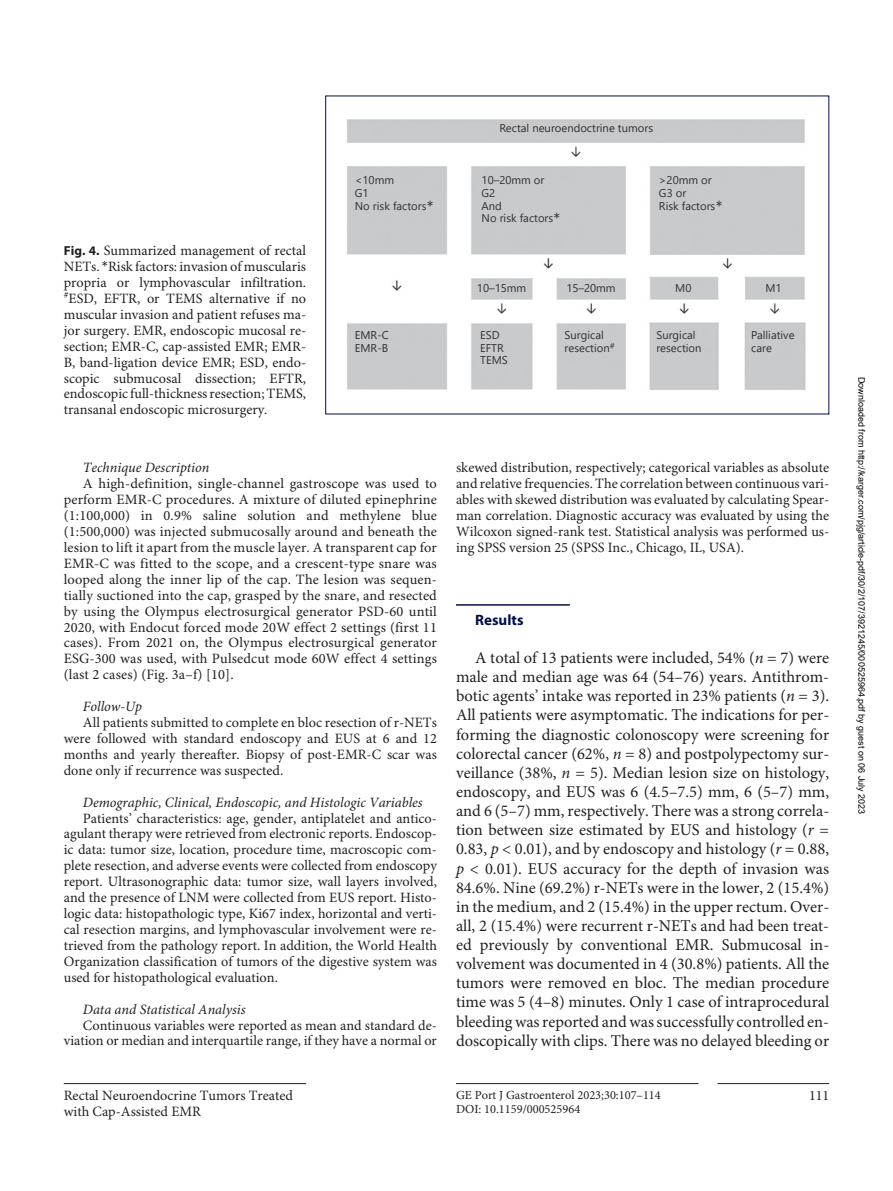
<style>
.page{position:relative;width:893px;height:1191px;background:#fff}
.page>*{position:absolute;margin:0;border:0;box-sizing:border-box;transform-origin:0 0}
.t1{font:16.5px/19px "Minion Pro";color:#231f20;text-align:justify}
.t2{font:700 15px "Myriad Pro";letter-spacing:.005em;color:#030f47}
.t3{font:14.25px/15.9px "Minion Pro";color:#231f20;text-align:justify}
.t4{font:italic 14.25px "Minion Pro";color:#231f20}
.t5{font:12.3px "Minion Pro";color:#231f20}
.t6{font:11.25px/12.8px "Segoe UI";color:#323031}
.t7{font:9px "Arial";color:#000}
.s1{font-family:"Myriad Pro";font-weight:700;font-size:13.2px}
.s2{font-family:"Cambria"}
.s3{font-family:"Consolas";font-size:13.5px}
.s4{font-style:italic}
</style>
<div class="page">
<hr style="left:718px;top:1083px;width:111px;height:1px;background:#231f20">
<hr style="left:456px;top:1083px;width:242px;height:1px;background:#231f20">
<hr style="left:64px;top:1083px;width:242px;height:1px;background:#231f20">
<hr style="left:456px;top:604px;width:114px;height:1px;background:#030f47">
<img style="left:347px;top:119px;width:459px;height:271px">
<p class="t6" style="left:500px;top:121px;width:155px">Rectal neuroendoctrine tumors</p>
<p class="t3" style="left:64px;top:243px;width:244px"><span class="s1">Fig. 4.</span> Summarized management of rectal NETs. <span class="s2">*</span>Risk factors: invasion of muscularis propria or lymphovascular infiltration. <sup>#</sup>ESD, EFTR, or TEMS alternative if no muscular invasion and patient refuses ma&shy;jor surgery. EMR, endoscopic mucosal re&shy;section; EMR-C, cap-assisted EMR; EMR-B, band-ligation device EMR; ESD, endo&shy;scopic submucosal dissection; EFTR, endoscopic full-thickness resection; TEMS, transanal endoscopic microsurgery.</p>
<p class="t6" style="left:355px;top:173px;width:81px">&lt;10mm<br>G1<br>No risk factors<span class="s3">*</span></p>
<p class="t6" style="left:482px;top:173px;width:81px">10–20mm or<br>G2<br>And<br>No risk factors<span class="s3">*</span></p>
<p class="t6" style="left:659px;top:173px;width:65px">&gt;20mm or<br>G3 or<br>Risk factors<span class="s3">*</span></p>
<p class="t6" style="left:477px;top:281px;width:51px">10–15mm</p>
<p class="t6" style="left:566px;top:281px;width:51px">15–20mm</p>
<p class="t6" style="left:675px;top:281px;width:18px">M0</p>
<p class="t6" style="left:765px;top:281px;width:18px">M1</p>
<p class="t6" style="left:355px;top:327px;width:35px">EMR-C<br>EMR-B</p>
<p class="t6" style="left:480px;top:327px;width:29px">ESD<br>EFTR<br>TEMS</p>
<p class="t6" style="left:565px;top:327px;width:52px">Surgical resection<sup>#</sup></p>
<p class="t6" style="left:656px;top:327px;width:47px">Surgical resection</p>
<p class="t6" style="left:751px;top:327px;width:45px">Palliative care</p>
<p class="t4" style="left:83px;top:459px;width:128px">Technique Description</p>
<p class="t3" style="left:64px;top:476px;width:375px;text-indent:19px">A high-definition, single-channel gastroscope was used to perform EMR-C procedures. A mixture of diluted epinephrine (1:100,000) in 0.9% saline solution and methylene blue (1:500,000) was injected submucosally around and beneath the lesion to lift it apart from the muscle layer. A transparent cap for EMR-C was fitted to the scope, and a crescent-type snare was looped along the inner lip of the cap. The lesion was sequen&shy;tially suctioned into the cap, grasped by the snare, and resected by using the Olympus electrosurgical generator PSD-60 until 2020, with Endocut forced mode 20W effect 2 settings (first 11 cases). From 2021 on, the Olympus electrosurgical generator ESG-300 was used, with Pulsedcut mode 60W effect 4 settings (last 2 cases) (Fig. 3a–f) [10].</p>
<p class="t4" style="left:83px;top:698px;width:61px">Follow-Up</p>
<p class="t3" style="left:64px;top:715px;width:375px;text-indent:19px">All patients submitted to complete en bloc resection of r-NETs were followed with standard endoscopy and EUS at 6 and 12 months and yearly thereafter. Biopsy of post-EMR-C scar was done only if recurrence was suspected.</p>
<p class="t4" style="left:83px;top:793px;width:341px">Demographic, Clinical, Endoscopic, and Histologic Variables</p>
<p class="t3" style="left:64px;top:810px;width:375px;text-indent:19px">Patients’ characteristics: age, gender, antiplatelet and antico&shy;agulant therapy were retrieved from electronic reports. Endoscop&shy;ic data: tumor size, location, procedure time, macroscopic com&shy;plete resection, and adverse events were collected from endoscopy report. Ultrasonographic data: tumor size, wall layers involved, and the presence of LNM were collected from EUS report. Histo&shy;logic data: histopathologic type, Ki67 index, horizontal and verti&shy;cal resection margins, and lymphovascular involvement were re&shy;trieved from the pathology report. In addition, the World Health Organization classification of tumors of the digestive system was used for histopathological evaluation.</p>
<p class="t4" style="left:83px;top:1000px;width:164px">Data and Statistical Analysis</p>
<p class="t3" style="left:64px;top:1017px;width:375px;text-align:right">Continuous variables were reported as mean and standard de&shy;viation or median and interquartile range, if they have a normal or</p>
<p class="t3" style="left:456px;top:460px;width:375px">skewed distribution, respectively; categorical variables as absolute and relative frequencies. The correlation between continuous vari&shy;ables with skewed distribution was evaluated by calculating Spear&shy;man correlation. Diagnostic accuracy was evaluated by using the Wilcoxon signed-rank test. Statistical analysis was performed us&shy;ing SPSS version 25 (SPSS Inc., Chicago, IL, USA).</p>
<p class="t2" style="left:475px;top:611px;width:50px">Results</p>
<p class="t1" style="left:456px;top:649px;width:375px;text-indent:19px">A total of 13 patients were included, 54% (<span class="s4">n</span> = 7) were male and median age was 64 (54–76) years. Antithrom&shy;botic agents’ intake was reported in 23% patients (<span class="s4">n</span> = 3).<br>All patients were asymptomatic. The indications for per&shy;forming the diagnostic colonoscopy were screening for colorectal cancer (62%, <span class="s4">n</span> = 8) and postpolypectomy sur&shy;veillance (38%, <span class="s4">n</span> = 5). Median lesion size on histology, endoscopy, and EUS was 6 (4.5–7.5) mm, 6 (5–7) mm, and 6 (5–7) mm, respectively. There was a strong correla&shy;tion between size estimated by EUS and histology (<span class="s4">r</span> = 0.83, <span class="s4">p</span> &lt; 0.01), and by endoscopy and histology (<span class="s4">r</span> = 0.88, <span class="s4">p</span> &lt; 0.01). EUS accuracy for the depth of invasion was 84.6%. Nine (69.2%) r-NETs were in the lower, 2 (15.4%) in the medium, and 2 (15.4%) in the upper rectum. Over&shy;all, 2 (15.4%) were recurrent r-NETs and had been treat&shy;ed previously by conventional EMR. Submucosal in&shy;volvement was documented in 4 (30.8%) patients. All the tumors were removed en bloc. The median procedure time was 5 (4–8) minutes. Only 1 case of intraprocedural bleeding was reported and was successfully controlled en&shy;doscopically with clips. There was no delayed bleeding or</p>
<p class="t3" style="left:64px;top:1088px;width:231px">Rectal Neuroendocrine Tumors Treated with Cap-Assisted EMR</p>
<p class="t5" style="left:456px;top:1087px;width:206px">GE Port J Gastroenterol 2023;30:107–114</p>
<p class="t3" style="left:809px;top:1088px;width:22px">111</p>
<p class="t5" style="left:456px;top:1101px;width:126px">DOI: 10.1159/000525964</p>
<p class="t7" style="left:865px;top:377px;width:439px;rotate:90deg">Downloaded from http://karger.com/pjg/article-pdf/30/2/107/3921245/000525964.pdf by guest on 06 July 2023</p>
</div>
